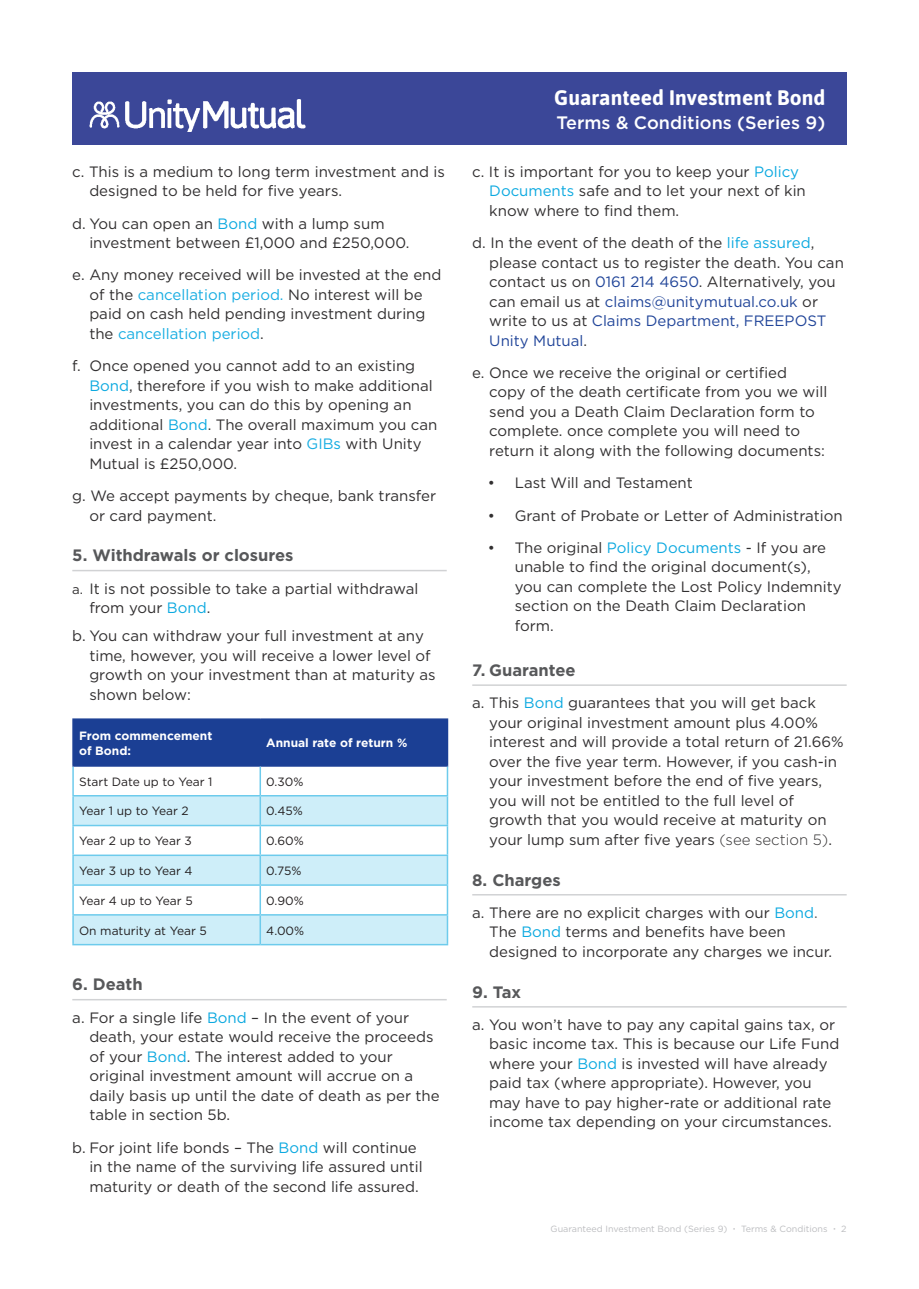
<style>
.page{position:relative;width:919px;height:1289px;background:#fff}
.page>*{position:absolute;margin:0;border:0;box-sizing:border-box;transform-origin:0 0}
.t1{font:700 21px "Asap";color:#fff}
.t2{font:500 18px "Gotham";color:#fff}
.Body_Title_w_line_br{font:700 16.5px "Gotham";color:#57585a}
.Body_Indented{font:15px/19.5px "Gotham";color:#312f30}
.t3{font:12px "Gotham";color:#231f20}
.t4{font:700 12px/14.4px "Gotham";color:#fff}
.t5{font:9px "Gotham";color:#bcbdc0}
.s1{color:#0ca9e0}
.s2{color:#18ade2}
.s3{font-size:13.2px}
.s4{color:#214599}
.s5{font-weight:300}
.s6{color:#57585a}
.s7{font-size:6px}
</style>
<div class="page">
<div style="left:72px;top:72px;width:774px;height:73px;background:#3b4798"></div>
<img style="left:89px;top:99px;width:217px;height:33px">
<hr style="left:72px;top:570px;width:374px;height:1px;background:#d1d2d4">
<hr style="left:72px;top:998px;width:374px;height:2px;background:#d1d2d4">
<div style="left:74px;top:720px;width:372px;height:45px;background:#1b3f94"></div>
<div style="left:74px;top:796px;width:372px;height:147px;background:#ceeef9"></div>
<svg style="left:74px;top:826px;width:372px;height:88px"></svg>
<div style="left:73px;top:885px;width:187px;height:29px;background:#fff"></div>
<hr style="left:72px;top:720px;width:2px;height:45px;background:#1b3f94">
<hr style="left:72px;top:718px;width:188px;height:2px;background:#1b3f94">
<hr style="left:260px;top:718px;width:188px;height:2px;background:#1b3f94">
<hr style="left:259px;top:720px;width:2px;height:45px;background:#1b3f94">
<hr style="left:446px;top:720px;width:2px;height:45px;background:#1b3f94">
<hr style="left:72px;top:765px;width:188px;height:1px;background:#1b3f94">
<hr style="left:260px;top:765px;width:188px;height:1px;background:#1b3f94">
<hr style="left:72px;top:795px;width:188px;height:1px;background:#6dcbec">
<hr style="left:260px;top:795px;width:188px;height:1px;background:#6dcbec">
<hr style="left:72px;top:824px;width:188px;height:2px;background:#6dcbec">
<hr style="left:260px;top:824px;width:188px;height:2px;background:#6dcbec">
<hr style="left:446px;top:766px;width:2px;height:29px;background:#6dcbec">
<hr style="left:446px;top:796px;width:2px;height:28px;background:#6dcbec">
<hr style="left:446px;top:826px;width:2px;height:28px;background:#6dcbec">
<hr style="left:446px;top:885px;width:2px;height:29px;background:#6dcbec">
<hr style="left:72px;top:766px;width:2px;height:29px;background:#6dcbec">
<hr style="left:259px;top:766px;width:2px;height:29px;background:#6dcbec">
<hr style="left:72px;top:796px;width:2px;height:28px;background:#6dcbec">
<hr style="left:259px;top:796px;width:2px;height:28px;background:#6dcbec">
<hr style="left:72px;top:826px;width:2px;height:28px;background:#6dcbec">
<hr style="left:259px;top:826px;width:2px;height:28px;background:#6dcbec">
<hr style="left:259px;top:856px;width:2px;height:28px;background:#6dcbec">
<hr style="left:72px;top:885px;width:2px;height:29px;background:#6dcbec">
<hr style="left:259px;top:885px;width:2px;height:29px;background:#6dcbec">
<hr style="left:259px;top:915px;width:2px;height:28px;background:#6dcbec">
<hr style="left:72px;top:854px;width:188px;height:2px;background:#6dcbec">
<hr style="left:72px;top:856px;width:2px;height:28px;background:#6dcbec">
<hr style="left:260px;top:854px;width:188px;height:2px;background:#6dcbec">
<hr style="left:446px;top:856px;width:2px;height:28px;background:#6dcbec">
<hr style="left:72px;top:884px;width:188px;height:1px;background:#6dcbec">
<hr style="left:260px;top:884px;width:188px;height:1px;background:#6dcbec">
<hr style="left:72px;top:914px;width:188px;height:1px;background:#6dcbec">
<hr style="left:72px;top:915px;width:2px;height:28px;background:#6dcbec">
<hr style="left:260px;top:914px;width:188px;height:1px;background:#6dcbec">
<hr style="left:446px;top:915px;width:2px;height:28px;background:#6dcbec">
<hr style="left:72px;top:943px;width:188px;height:2px;background:#6dcbec">
<hr style="left:260px;top:943px;width:188px;height:2px;background:#6dcbec">
<hr style="left:472px;top:684px;width:374px;height:2px;background:#d1d2d4">
<hr style="left:472px;top:894px;width:374px;height:1px;background:#d1d2d4">
<hr style="left:472px;top:1006px;width:374px;height:1px;background:#d1d2d4">
<p class="Body_Indented" style="left:89px;top:161px;width:357px;text-indent:-17px">c. This is a medium to long term investment and is designed to be held for five years.</p>
<p class="Body_Indented" style="left:89px;top:213px;width:321px;text-indent:-17px">d. You can open an <span class="s1">Bond</span> with a lump sum investment between £1,000 and £250,000.</p>
<p class="Body_Indented" style="left:89px;top:265px;width:353px;text-indent:-17px">e. Any money received will be invested at the end of the <span class="s2">cancellation period.</span> No interest will be paid on cash held pending investment during the <span class="s2">cancellation period</span>.</p>
<p class="Body_Indented" style="left:89px;top:356px;width:349px;text-indent:-17px">f. Once opened you cannot add to an existing <span class="s1">Bond</span>, therefore if you wish to make additional investments, you can do this by opening an additional <span class="s1">Bond</span>. The overall maximum you can invest in a calendar year into <span class="s2">GIB</span><span class="s1">s</span> with Unity Mutual is £250,000.</p>
<p class="Body_Indented" style="left:89px;top:485px;width:348px;text-indent:-17px">g. We accept payments by cheque, bank transfer or card payment.</p>
<p class="Body_Title_w_line_br" style="left:72px;top:544px;width:223px">5. Withdrawals or closures</p>
<p class="Body_Indented" style="left:89px;top:578px;width:330px;text-indent:-17px"><span class="s3">a.</span> It is not possible to take a partial withdrawal from your <span class="s1">Bond</span>.</p>
<p class="Body_Indented" style="left:89px;top:625px;width:348px;text-indent:-17px">b. You can withdraw your full investment at any time, however, you will receive a lower level of growth on your investment than at maturity as shown below:</p>
<p class="t4" style="left:79px;top:728px;width:135px">From commencement of Bond:</p>
<p class="t4" style="left:266px;top:735px;width:142px">Annual rate of return %</p>
<p class="t3" style="left:79px;top:773px;width:135px">Start Date up to Year 1</p>
<p class="t3" style="left:266px;top:773px;width:39px">0.30%</p>
<p class="t3" style="left:79px;top:803px;width:111px">Year 1 up to Year 2</p>
<p class="t3" style="left:266px;top:803px;width:38px">0.45%</p>
<p class="t3" style="left:79px;top:833px;width:114px">Year 2 up to Year 3</p>
<p class="t3" style="left:266px;top:833px;width:39px">0.60%</p>
<p class="t3" style="left:79px;top:863px;width:115px">Year 3 up to Year 4</p>
<p class="t3" style="left:266px;top:863px;width:37px">0.75%</p>
<p class="t3" style="left:79px;top:892px;width:115px">Year 4 up to Year 5</p>
<p class="t3" style="left:266px;top:892px;width:39px">0.90%</p>
<p class="t3" style="left:79px;top:922px;width:129px">On maturity at Year 5</p>
<p class="t3" style="left:266px;top:922px;width:39px">4.00%</p>
<p class="Body_Title_w_line_br" style="left:72px;top:973px;width:72px">6. Death</p>
<p class="Body_Indented" style="left:89px;top:1007px;width:352px;text-indent:-17px">a. For a single life <span class="s1">Bond</span> – In the event of your death, your estate would receive the proceeds of your <span class="s1">Bond</span>. The interest added to your original investment amount will accrue on a daily basis up until the date of death as per the table in section 5b.</p>
<p class="Body_Indented" style="left:89px;top:1137px;width:335px;text-indent:-17px">b. For joint life bonds – The <span class="s1">Bond</span> will continue in the name of the surviving life assured until maturity or death of the second life assured.</p>
<h1 class="t1" style="left:554px;top:83px;width:272px">Guaranteed Investment Bond</h1>
<p class="t2" style="left:556px;top:111px;width:270px">Terms &amp; Conditions (Series 9)</p>
<p class="Body_Indented" style="left:489px;top:161px;width:318px;text-indent:-17px">c. It is important for you to keep your <span class="s1">Policy<br>Documents</span> safe and to let your next of kin know where to find them.</p>
<p class="Body_Indented" style="left:489px;top:233px;width:356px;text-indent:-17px">d. In the event of the death of the <span class="s1">life assured</span>, please contact us to register the death. You can contact us on <span class="s4">0161 214 4650</span>. Alternatively, you can email us at <span class="s4">claims@unitymutual.co.uk</span> or write to us at <span class="s4">Claims Department, FREEPOST Unity Mutual</span>.</p>
<p class="Body_Indented" style="left:489px;top:362px;width:339px;text-indent:-17px">e. Once we receive the original or certified<br>copy of the death certificate from you we will send you a Death Claim Declaration form to complete. once complete you will need to return it along with the following documents:</p>
<p class="Body_Indented" style="left:487px;top:473px;width:207px">• Last Will and Testament</p>
<p class="Body_Indented" style="left:487px;top:505px;width:356px">• Grant of Probate or Letter of Administration</p>
<p class="Body_Indented" style="left:514px;top:537px;width:328px;text-indent:-27px">• The original <span class="s1">Policy Documents</span> - If you are unable to find the original document(s), you can complete the Lost Policy Indemnity section on the Death Claim Declaration form.</p>
<p class="Body_Title_w_line_br" style="left:472px;top:659px;width:105px">7. Guarantee</p>
<p class="Body_Indented" style="left:489px;top:692px;width:356px;text-indent:-17px">a. This <span class="s1">Bond</span> guarantees that you will get back your original investment amount plus 4.00% interest and will provide a total return of 21.66% over the five year term. However, if you cash-in your investment before the end of five years, you will not be entitled to the full level of growth that you would receive at maturity on your lump sum after five years <span class="s5">(see section 5)</span>.</p>
<p class="Body_Title_w_line_br" style="left:472px;top:868px;width:90px">8. Charges</p>
<p class="Body_Indented" style="left:489px;top:902px;width:344px;text-indent:-17px">a. There are no explicit charges with our <span class="s1">Bond</span><span class="s6">.<br></span>The <span class="s1">Bond</span> terms and benefits have been designed to incorporate any charges we incur.</p>
<p class="Body_Title_w_line_br" style="left:472px;top:980px;width:50px">9. Tax</p>
<p class="Body_Indented" style="left:489px;top:1014px;width:351px;text-indent:-17px">a. You won’t have to pay any capital gains tax, or basic income tax. This is because our Life Fund where your <span class="s1">Bond</span> is invested will have already paid tax (where appropriate). However, you may have to pay higher-rate or additional rate income tax depending on your circumstances.</p>
<p class="t5" style="left:550px;top:1223px;width:297px">Guaranteed Investment Bond (Series 9) <span class="s7">•</span> Terms &amp; Conditions <span class="s7">•</span> 2</p>
</div>
